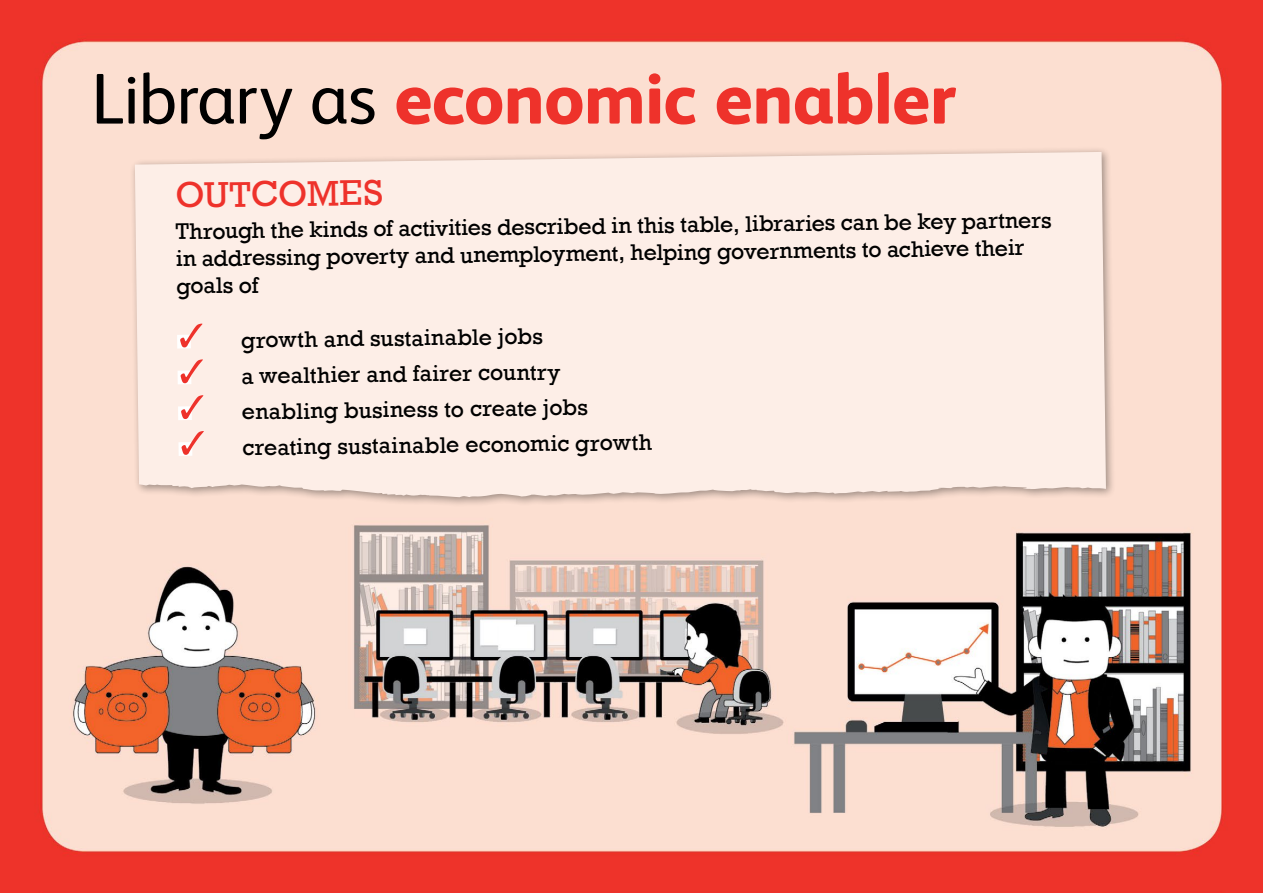
<style>
.page{position:relative;width:1263px;height:893px;background:#fff}
.page>*{position:absolute;margin:0;border:0;box-sizing:border-box;transform-origin:0 0}
.t1{font:800 72px "FS Albert";letter-spacing:-.015em;color:#ee322b}
.t2{font:36.75px "Rockwell";color:#ee322b}
.t3{font:23.25px/35.8px "Rockwell";color:#000}
.s1{font-weight:400;color:#000}
</style>
<div class="page">
<img style="left:0;top:0;width:1263px;height:893px">
<div style="left:129px;top:146px;width:987px;height:361px;background:#000;opacity:.75"></div>
<div style="left:135px;top:152px;width:971px;height:345px;background:#fdeee7"></div>
<div style="left:177px;top:335px;width:14px;height:14px;background:#fff"></div>
<svg style="left:180px;top:324px;width:22px;height:23px"></svg>
<div style="left:178px;top:370px;width:13px;height:14px;background:#fff"></div>
<svg style="left:181px;top:359px;width:22px;height:24px"></svg>
<div style="left:178px;top:406px;width:14px;height:14px;background:#fff"></div>
<svg style="left:181px;top:395px;width:22px;height:24px"></svg>
<div style="left:178px;top:442px;width:14px;height:14px;background:#fff"></div>
<svg style="left:182px;top:431px;width:22px;height:24px"></svg>
<h1 class="t1" style="left:91px;top:56px;width:866px"><span class="s1">Library as</span> economic enabler</h1>
<h2 class="t2" style="left:175px;top:174px;width:209px;rotate:-1deg">OUTCOMES</h2>
<p class="t3" style="left:175px;top:220px;width:878px;line-height:26.4px;rotate:-1deg">Through the kinds of activities described in this table, libraries can be key partners in addressing poverty and unemployment, helping governments to achieve their goals of</p>
<p class="t3" style="left:240px;top:323px;width:411px;rotate:-1deg">growth and sustainable jobs<br>a wealthier and fairer country enabling business to create jobs creating sustainable economic growth</p>
</div>
